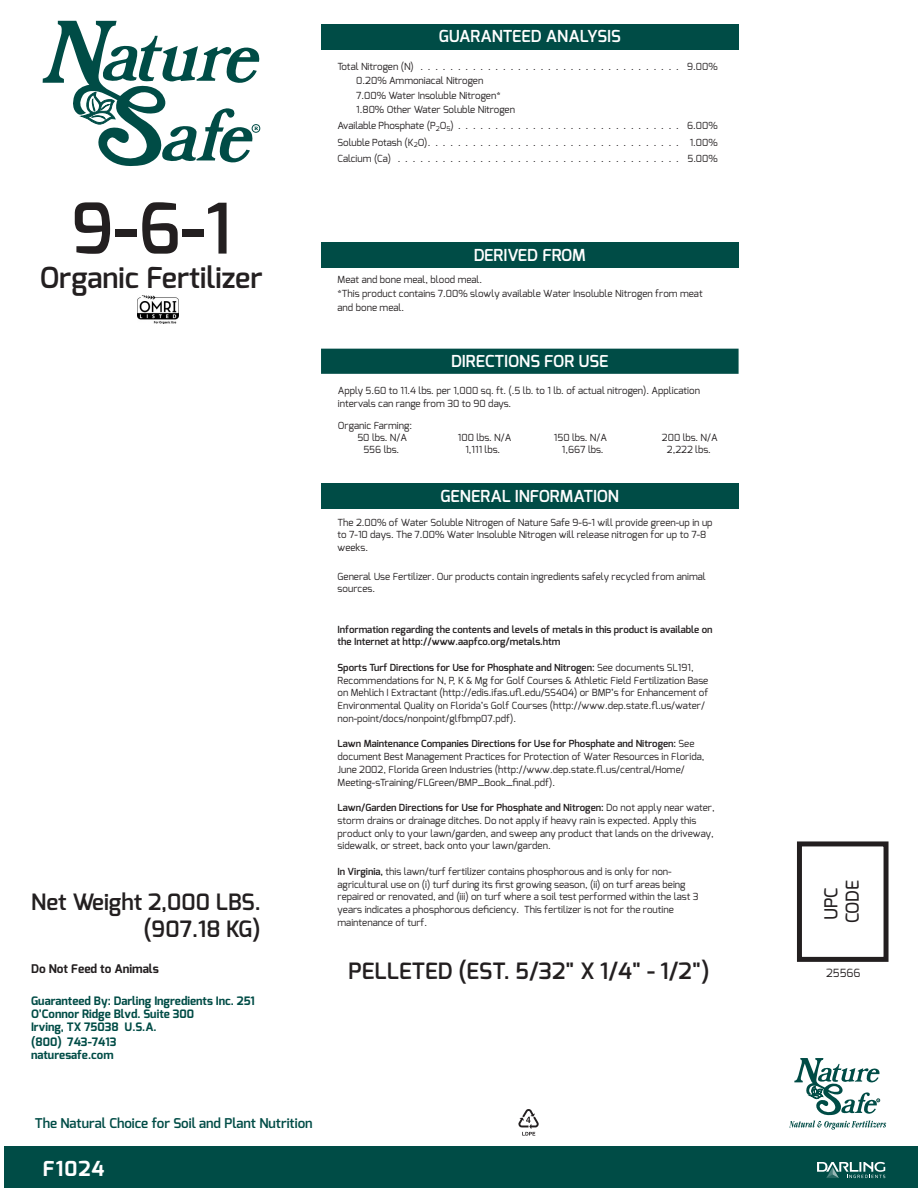
<style>
.page{position:relative;width:918px;height:1188px;background:#fff}
.page>*{position:absolute;margin:0;border:0;box-sizing:border-box;transform-origin:0 0}
.t1{font:600 69.6px "Exo";color:#231f20}
.t2{font:600 28.95px "Exo";color:#231f20}
.t3{font:600 22.5px/27px "Exo";color:#231f20;text-align:right}
.t4{font:700 20.7px "Exo";letter-spacing:.05em;color:#fff}
.t5{font:500 17.85px/21.3px "Exo";letter-spacing:-.02em;color:#231f20}
.t6{font:600 16.5px "Exo";color:#fff}
.t7{font:600 13.5px "Exo";color:#004c46}
.t8{font:700 12px "Exo";color:#231f20}
.t9{font:700 11.7px/12.8px "Exo";color:#004c46}
.t10{font:11.25px "Exo";color:#231f20}
.t11{font:9.75px/12.8px "Exo";color:#231f20}
.t12{font:600 9.75px/12.8px "Exo";color:#231f20}
.s1{font-weight:600}
</style>
<div class="page">
<svg style="left:518px;top:1109px;width:21px;height:27px"></svg>
<div style="left:4px;top:1147px;width:914px;height:41px;background:#004c46"></div>
<svg style="left:789px;top:1058px;width:97px;height:72px"></svg>
<svg style="left:817px;top:1162px;width:68px;height:16px"></svg>
<div style="left:797px;top:841px;width:92px;height:121px;border:5px solid #231f20"></div>
<div style="left:321px;top:24px;width:418px;height:25px;background:#004c46"></div>
<div style="left:321px;top:242px;width:418px;height:26px;background:#004c46"></div>
<div style="left:321px;top:349px;width:418px;height:25px;background:#004c46"></div>
<div style="left:321px;top:484px;width:418px;height:25px;background:#004c46"></div>
<svg style="left:43px;top:21px;width:217px;height:145px"></svg>
<img style="left:137px;top:295px;width:42px;height:28px">
<h1 class="t1" style="left:71px;top:184px;width:161px">9-6-1</h1>
<h2 class="t2" style="left:40px;top:259px;width:224px">Organic Fertilizer</h2>
<h3 class="t3" style="left:31px;top:889px;width:231px">Net Weight 2,000 LBS. (907.18 KG)</h3>
<p class="t8" style="left:31px;top:961px;width:129px">Do Not Feed to Animals</p>
<p class="t9" style="left:31px;top:994px;width:225px">Guaranteed By: Darling Ingredients Inc. 251<br>O’Connor Ridge Blvd. Suite 300<br>Irving, TX 75038 U.S.A.</p>
<p class="t9" style="left:31px;top:1036px;width:87px">(800) 743-7413 naturesafe.com</p>
<h3 class="t7" style="left:35px;top:1115px;width:279px">The Natural Choice for Soil and Plant Nutrition</h3>
<h3 class="t4" style="left:43px;top:1156px;width:63px">F1024</h3>
<h3 class="t6" style="left:439px;top:25px;width:184px">GUARANTEED ANALYSIS</h3>
<p class="t11" style="left:356px;top:59px;width:363px;line-height:14.2px;text-indent:-19px">Total Nitrogen (N) . . . . . . . . . . . . . . . . . . . . . . . . . . . . . . . . . . . 9.00% 0.20% Ammoniacal Nitrogen<br>7.00% Water Insoluble Nitrogen*<br>1.80% Other Water Soluble Nitrogen</p>
<p class="t11" style="left:338px;top:118px;width:382px;line-height:16.5px;text-align:justify">Available Phosphate (P<sub>2</sub>O<sub>5</sub>) . . . . . . . . . . . . . . . . . . . . . . . . . . . . . . 6.00% Soluble Potash (K<sub>2</sub>O). . . . . . . . . . . . . . . . . . . . . . . . . . . . . . . . . . 1.00% Calcium (Ca) . . . . . . . . . . . . . . . . . . . . . . . . . . . . . . . . . . . . . . 5.00%</p>
<h3 class="t6" style="left:474px;top:244px;width:114px">DERIVED FROM</h3>
<p class="t11" style="left:338px;top:272px;width:367px;line-height:14.2px">Meat and bone meal, blood meal.<br>*This product contains 7.00% slowly available Water Insoluble Nitrogen from meat and bone meal.</p>
<h3 class="t6" style="left:451px;top:350px;width:159px">DIRECTIONS FOR USE</h3>
<p class="t11" style="left:338px;top:384px;width:364px">Apply 5.60 to 11.4 lbs. per 1,000 sq. ft. (.5 lb. to 1 lb. of actual nitrogen). Application intervals can range from 30 to 90 days.</p>
<p class="t11" style="left:357px;top:419px;width:56px;line-height:12px;text-indent:-20px">Organic Farming:<br>50 lbs. N/A</p>
<p class="t11" style="left:458px;top:431px;width:55px">100 lbs. N/A</p>
<p class="t11" style="left:554px;top:431px;width:54px">150 lbs. N/A</p>
<p class="t11" style="left:662px;top:431px;width:57px">200 lbs. N/A</p>
<p class="t11" style="left:363px;top:443px;width:37px">556 lbs.</p>
<p class="t11" style="left:465px;top:443px;width:36px">1,111 lbs.</p>
<p class="t11" style="left:562px;top:443px;width:43px">1,667 lbs.</p>
<p class="t11" style="left:667px;top:443px;width:45px">2,222 lbs.</p>
<h3 class="t6" style="left:440px;top:485px;width:180px">GENERAL INFORMATION</h3>
<p class="t11" style="left:338px;top:516px;width:377px">The 2.00% of Water Soluble Nitrogen of Nature Safe 9-6-1 will provide green-up in up to 7-10 days. The 7.00% Water Insoluble Nitrogen will release nitrogen for up to 7-8 weeks.</p>
<p class="t11" style="left:338px;top:570px;width:370px">General Use Fertilizer. Our products contain ingredients safely recycled from animal sources.</p>
<p class="t12" style="left:338px;top:623px;width:376px">Information regarding the contents and levels of metals in this product is available on the Internet at http://www.aapfco.org/metals.htm</p>
<p class="t11" style="left:338px;top:661px;width:372px"><span class="s1">Sports Turf Directions for Use for Phosphate and Nitrogen:</span> See documents SL191, Recommendations for N, P, K &amp; Mg for Golf Courses &amp; Athletic Field Fertilization Base on Mehlich I Extractant (http://edis.ifas.ufl.edu/SS404) or BMP’s for Enhancement of Environmental Quality on Florida’s Golf Courses (http://www.dep.state.fl.us/water/ non-point/docs/nonpoint/glfbmp07.pdf).</p>
<p class="t11" style="left:338px;top:737px;width:368px"><span class="s1">Lawn Maintenance Companies Directions for Use for Phosphate and Nitrogen:</span> See document Best Management Practices for Protection of Water Resources in Florida, June 2002, Florida Green Industries (http://www.dep.state.fl.us/central/Home/ Meeting-sTraining/FLGreen/BMP_Book_final.pdf).</p>
<p class="t11" style="left:338px;top:801px;width:379px"><span class="s1">Lawn/Garden Directions for Use for Phosphate and Nitrogen:</span> Do not apply near water, storm drains or drainage ditches. Do not apply if heavy rain is expected. Apply this product only to your lawn/garden, and sweep any product that lands on the driveway, sidewalk, or street, back onto your lawn/garden.</p>
<p class="t11" style="left:338px;top:865px;width:363px"><span class="s1">In Virginia,</span> this lawn/turf fertilizer contains phosphorous and is only for non&shy;agricultural use on (i) turf during its first growing season, (ii) on turf areas being repaired or renovated, and (iii) on turf where a soil test performed within the last 3 years indicates a phosphorous deficiency. This fertilizer is not for the routine maintenance of turf.</p>
<h3 class="t3" style="left:348px;top:957px;width:363px">PELLETED (EST. 5/32" X 1/4" - 1/2")</h3>
<h3 class="t5" style="left:820px;top:923px;width:45px;rotate:-90deg">UPC<br>CODE</h3>
<p class="t10" style="left:826px;top:965px;width:36px">25566</p>
</div>
